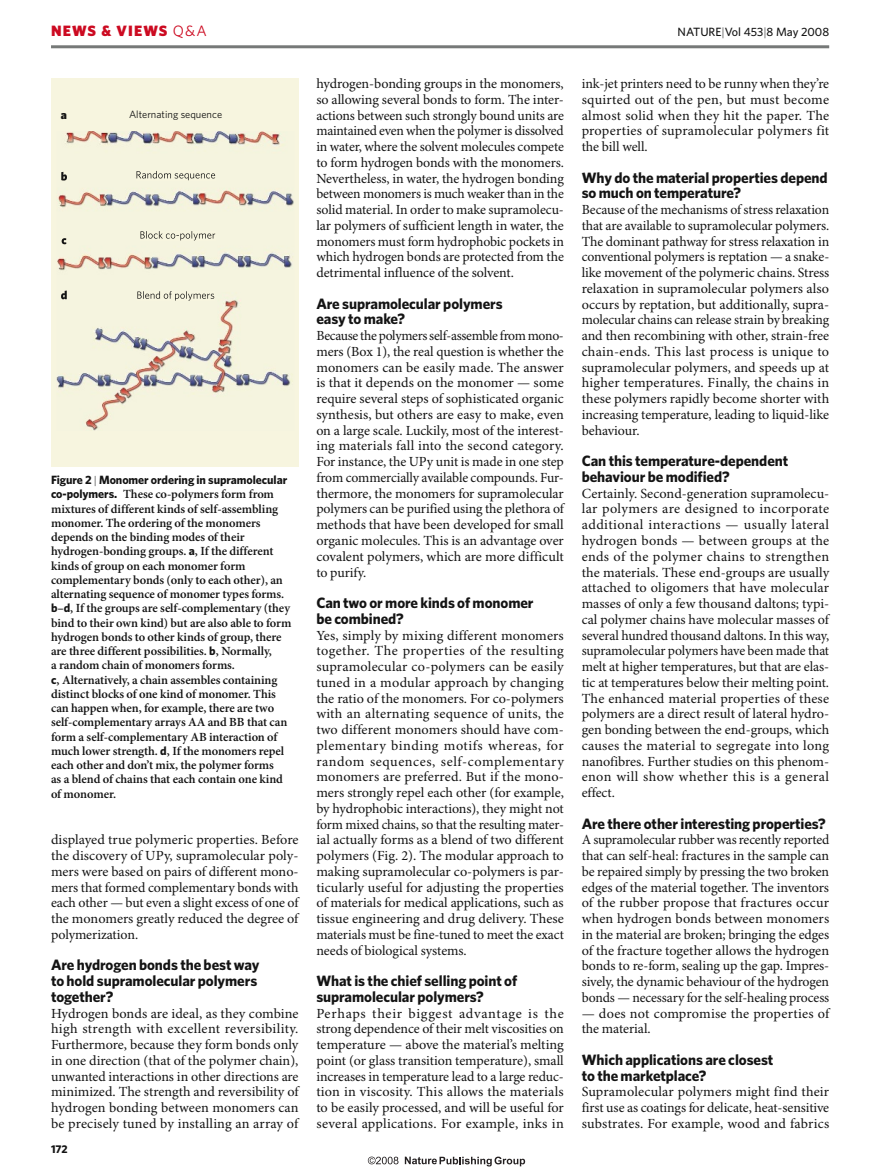
<style>
.page{position:relative;width:893px;height:1174px;background:#fff}
.page>*{position:absolute;margin:0;border:0;box-sizing:border-box;transform-origin:0 0}
.t1{font:700 15px/15.8px "Whitney";letter-spacing:-.005em;color:#141414}
.t2{font:900 15px "Whitney";letter-spacing:.075em;color:#cc0a21}
.t3{font:13.95px/15.8px "Minion Pro";color:#141414;text-align:justify}
.t4{font:600 12.45px/14.2px "Minion Pro";letter-spacing:-.005em;color:#141414}
.t5{font:700 12px "Whitney";letter-spacing:-.005em;color:#141414}
.t6{font:500 12px "Whitney";color:#141414}
.t7{font:900 12px "Whitney";color:#141414}
.t8{font:700 11.25px "Whitney";color:#141414}
.t9{font:10.5px "Whitney";color:#141414}
.s1{font-weight:400}
.s2{font-weight:300}
.s3{font-weight:300;font-size:11.25px}
.s4{font-family:"Whitney";font-weight:700;font-size:12px}
.s5{font-weight:700}
</style>
<div class="page">
<div style="left:51px;top:78px;width:247px;height:388px;background:#f7f5df"></div>
<img style="left:57px;top:131px;width:237px;height:300px">
<img style="left:136px;top:171px;width:79px;height:9px">
<img style="left:140px;top:231px;width:75px;height:9px">
<img style="left:137px;top:291px;width:77px;height:10px">
<svg style="left:61px;top:172px;width:6px;height:8px"></svg>
<svg style="left:62px;top:238px;width:5px;height:6px"></svg>
<svg style="left:61px;top:290px;width:6px;height:9px"></svg>
<hr style="left:51px;top:45px;width:778px;height:3px;background:#767978">
<svg style="left:405px;top:1156px;width:120px;height:10px"></svg>
<svg style="left:368px;top:1156px;width:30px;height:8px"></svg>
<p class="t2" style="left:51px;top:25px;width:157px">NEWS &amp; VIEWS <span class="s1">Q&amp;A</span></p>
<p class="t6" style="left:678px;top:27px;width:153px">NATURE<span class="s2">|</span>Vol 453<span class="s2">|</span>8 May 2008</p>
<p class="t7" style="left:61px;top:110px;width:8px">a</p>
<p class="t9" style="left:129px;top:111px;width:95px">Alternating sequence</p>
<p class="t5" style="left:51px;top:475px;width:238px">Figure 2 <span class="s3">|</span> Monomer ordering in supramolecular</p>
<p class="t4" style="left:51px;top:488px;width:242px"><span class="s4">co-polymers.</span> These co-polymers form from mixtures of different kinds of self-assembling monomer. The ordering of the monomers depends on the binding modes of their hydrogen-bonding groups. <span class="s4">a</span>, If the different kinds of group on each monomer form complementary bonds (only to each other), an alternating sequence of monomer types forms. <span class="s4">b</span><span class="s5">–</span> <span class="s4">d</span>, If the groups are self-complementary (they bind to their own kind) but are also able to form hydrogen bonds to other kinds of group, there are three different possibilities. <span class="s4">b</span>, Normally,<br>a random chain of monomers forms.<br><span class="s4">c</span>, Alternatively, a chain assembles containing distinct blocks of one kind of monomer. This can happen when, for example, there are two self-complementary arrays AA and BB that can form a self-complementary AB interaction of much lower strength. <span class="s4">d</span>, If the monomers repel each other and don’t mix, the polymer forms<br>as a blend of chains that each contain one kind of monomer.</p>
<p class="t3" style="left:51px;top:833px;width:249px">displayed true polymeric properties. Before the discovery of UPy, supramolecular poly&shy;mers were based on pairs of different mono&shy;mers that formed complementary bonds with each other — but even a slight excess of one of the monomers greatly reduced the degree of polymerization.</p>
<p class="t1" style="left:51px;top:958px;width:210px">Are hydrogen bonds the best way to hold supramolecular polymers together?</p>
<p class="t3" style="left:51px;top:1006px;width:249px">Hydrogen bonds are ideal, as they combine high strength with excellent reversibility.<br>Furthermore, because they form bonds only in one direction (that of the polymer chain), unwanted interactions in other directions are minimized. The strength and reversibility of hydrogen bonding between monomers can be precisely tuned by installing an array of</p>
<p class="t8" style="left:51px;top:1144px;width:18px">172</p>
<p class="t3" style="left:316px;top:77px;width:249px">hydrogen-bonding groups in the monomers, so allowing several bonds to form. The inter&shy;actions between such strongly bound units are maintained even when the polymer is dissolved in water, where the solvent molecules compete to form hydrogen bonds with the monomers.<br>Nevertheless, in water, the hydrogen bonding between monomers is much weaker than in the solid material. In order to make supramolecu&shy;lar polymers of sufficient length in water, the monomers must form hydrophobic pockets in which hydrogen bonds are protected from the detrimental influence of the solvent.</p>
<p class="t1" style="left:316px;top:297px;width:188px">Are supramolecular polymers easy to make?</p>
<p class="t3" style="left:316px;top:329px;width:249px">Because the polymers self-assemble from mono&shy;mers (Box 1), the real question is whether the monomers can be easily made. The answer is that it depends on the monomer — some require several steps of sophisticated organic synthesis, but others are easy to make, even on a large scale. Luckily, most of the interest&shy;ing materials fall into the second category.<br>For instance, the UPy unit is made in one step from commercially available compounds. Fur&shy;thermore, the monomers for supramolecular polymers can be purified using the plethora of methods that have been developed for small organic molecules. This is an advantage over covalent polymers, which are more difficult to purify.</p>
<p class="t1" style="left:316px;top:596px;width:219px">Can two or more kinds of monomer be combined?</p>
<p class="t3" style="left:316px;top:628px;width:249px">Yes, simply by mixing different monomers together. The properties of the resulting supramolecular co-polymers can be easily tuned in a modular approach by changing the ratio of the monomers. For co-polymers with an alternating sequence of units, the two different monomers should have com&shy;plementary binding motifs whereas, for random sequences, self-complementary monomers are preferred. But if the mono&shy;mers strongly repel each other (for example, by hydrophobic interactions), they might not form mixed chains, so that the resulting mater&shy;ial actually forms as a blend of two different polymers (Fig. 2). The modular approach to making supramolecular co-polymers is par&shy;ticularly useful for adjusting the properties of materials for medical applications, such as tissue engineering and drug delivery. These materials must be fine-tuned to meet the exact needs of biological systems.</p>
<p class="t1" style="left:316px;top:974px;width:202px">What is the chief selling point of supramolecular polymers?</p>
<p class="t3" style="left:316px;top:1006px;width:249px">Perhaps their biggest advantage is the strong dependence of their melt viscosities on temperature — above the material’s melting point (or glass transition temperature), small increases in temperature lead to a large reduc&shy;tion in viscosity. This allows the materials to be easily processed, and will be useful for several applications. For example, inks in</p>
<p class="t3" style="left:582px;top:77px;width:249px">ink-jet printers need to be runny when they’re squirted out of the pen, but must become almost solid when they hit the paper. The properties of supra molecular polymers fit the bill well.</p>
<p class="t1" style="left:582px;top:171px;width:248px">Why do the material properties depend so much on temperature?</p>
<p class="t3" style="left:582px;top:203px;width:249px">Because of the mechanisms of stress relaxation that are available to supramolecular polymers.<br>The dominant pathway for stress relaxation in conventional polymers is reptation — a snake&shy;like movement of the polymeric chains. Stress relaxation in supramolecular polymers also occurs by reptation, but additionally, supra&shy;molecular chains can release strain by breaking and then recombining with other, strain-free chain-ends. This last process is unique to supramolecular polymers, and speeds up at higher temperatures. Finally, the chains in these polymers rapidly become shorter with increasing temperature, leading to liquid-like behaviour.</p>
<p class="t1" style="left:582px;top:454px;width:208px">Can this temperature-dependent behaviour be modified?</p>
<p class="t3" style="left:582px;top:486px;width:249px">Certainly. Second-generation supramolecu&shy;lar polymers are designed to incorporate additional interactions — usually lateral hydrogen bonds — between groups at the ends of the polymer chains to strengthen the mater ials. These end-groups are usually attached to oligomers that have molecular masses of only a few thousand daltons; typi&shy;cal polymer chains have molecular masses of several hundred thousand daltons. In this way, supra molecular polymers have been made that melt at higher temperatures, but that are elas&shy;tic at temperatures below their melting point.<br>The enhanced material properties of these polymers are a direct result of lateral hydro&shy;gen bonding between the end-groups, which causes the material to segregate into long nanofibres. Further studies on this phenom&shy;enon will show whether this is a general effect.</p>
<p class="t1" style="left:582px;top:816px;width:246px">Are there other interesting properties?</p>
<p class="t3" style="left:582px;top:833px;width:249px">A supramolecular rubber was recently reported that can self-heal: fractures in the sample can be repaired simply by pressing the two broken edges of the material together. The inventors of the rubber propose that fractures occur when hydrogen bonds between monomers in the material are broken; bringing the edges of the fracture together allows the hydrogen bonds to re-form, sealing up the gap. Impres&shy;sively, the dynamic behaviour of the hydrogen bonds — necessary for the self-healing process</p>
<p class="t3" style="left:582px;top:1006px;width:249px">— does not compromise the properties of the material.</p>
<p class="t1" style="left:582px;top:1053px;width:193px">Which applications are closest to the marketplace?</p>
<p class="t3" style="left:582px;top:1085px;width:249px">Supramolecular polymers might find their first use as coatings for delicate, heat-sensitive substrates. For example, wood and fabrics</p>
</div>
